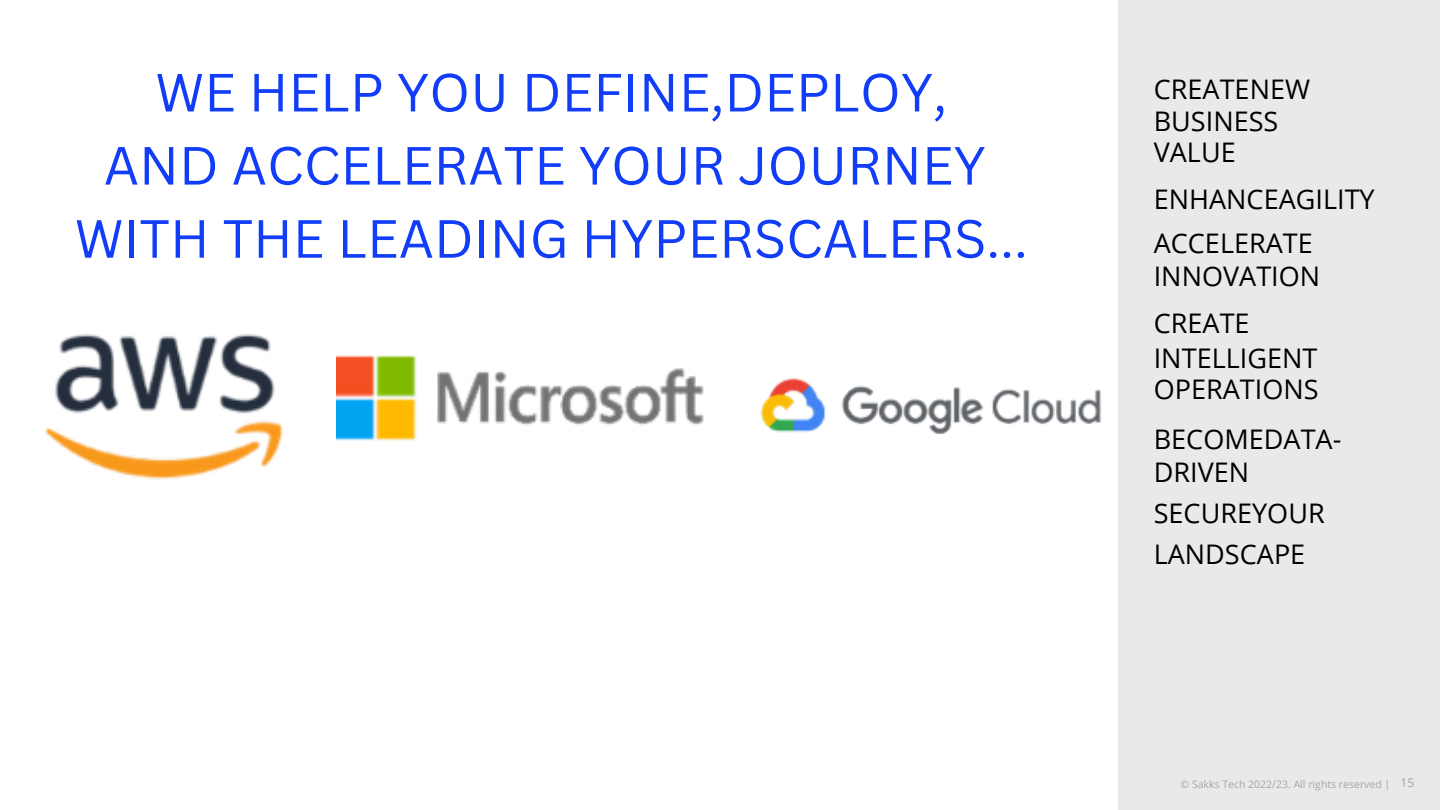
<style>
.page{position:relative;width:1440px;height:810px;background:#fff}
.page>*{position:absolute;margin:0;border:0;box-sizing:border-box;transform-origin:0 0}
.t1{font:52.5px/73.2px "Canva Sans";color:#113df8;text-align:center}
.t2{font:27px/31.5px "Open Sans";color:#000}
.t3{font:12px "Open Sans";color:#a6a6a6}
.t4{font:10.5px "Open Sans";color:#a6a6a6}
</style>
<div class="page">
<img style="left:45px;top:334px;width:238px;height:146px">
<img style="left:336px;top:355px;width:368px;height:85px">
<img style="left:760px;top:378px;width:342px;height:57px">
<div style="left:1118px;top:0;width:322px;height:810px;background:#e9e9e9"></div>
<h1 class="t1" style="left:75px;top:54px;width:955px">WE HELP YOU DEFINE,DEPLOY,<br>AND ACCELERATE YOUR JOURNEY<br>WITH THE LEADING HYPERSCALERS...</h1>
<p class="t2" style="left:1154px;top:73px;width:158px">CREATENEW<br>BUSINESS<br>VALUE</p>
<p class="t2" style="left:1154px;top:177px;width:223px;line-height:43.8px">ENHANCEAGILITY<br>ACCELERATE</p>
<p class="t2" style="left:1154px;top:252px;width:168px;line-height:47.2px">INNOVATION<br>CREATE</p>
<p class="t2" style="left:1154px;top:342px;width:166px">INTELLIGENT<br>OPERATIONS</p>
<p class="t2" style="left:1154px;top:422px;width:189px;line-height:32.7px">BECOMEDATA-<br>DRIVEN</p>
<p class="t2" style="left:1154px;top:492px;width:172px;line-height:40.5px">SECUREYOUR<br>LANDSCAPE</p>
<p class="t4" style="left:1181px;top:776px;width:211px">© Sakks Tech 2022/23. All rights reserved |</p>
<p class="t3" style="left:1401px;top:774px;width:15px">15</p>
</div>
